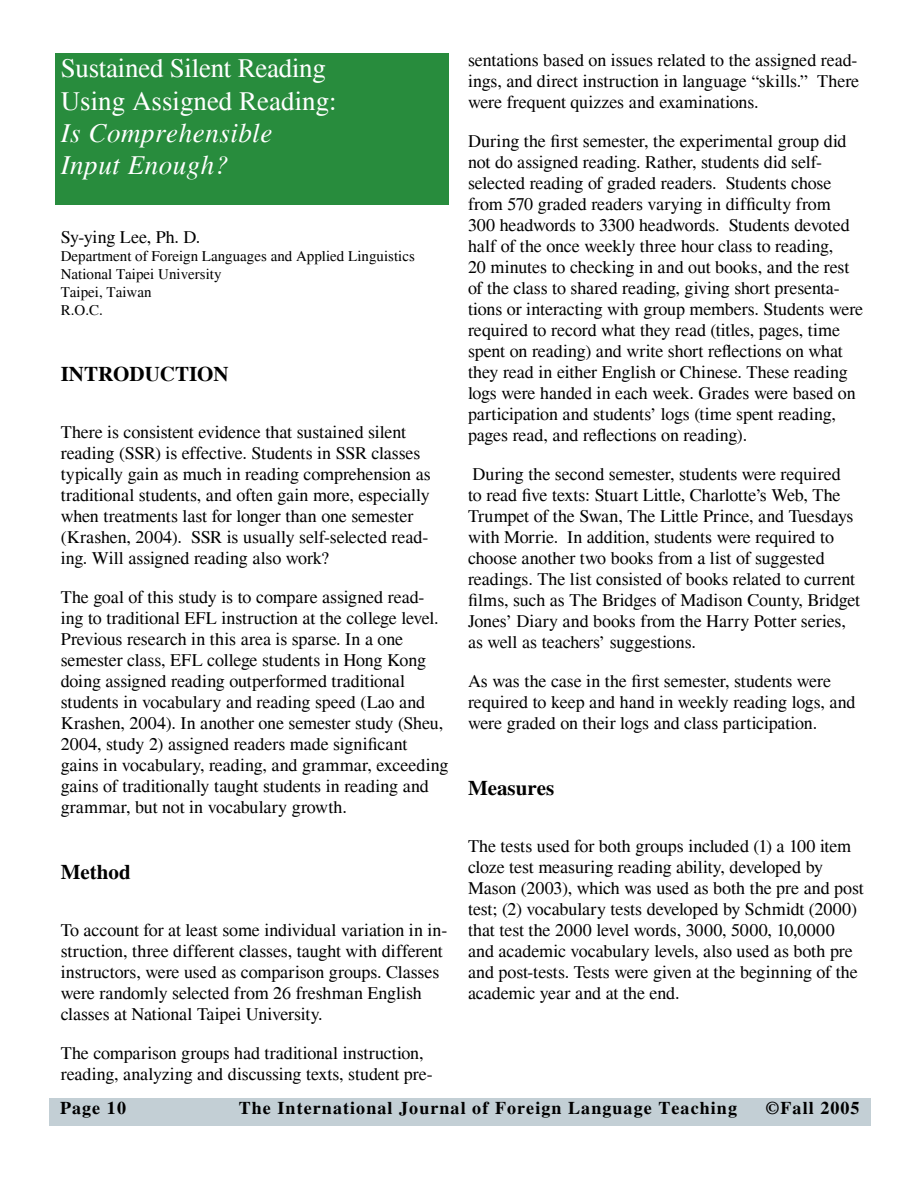
<style>
.page{position:relative;width:918px;height:1188px;background:#fff}
.page>*{position:absolute;margin:0;border:0;box-sizing:border-box;transform-origin:0 0}
.t1{font:27px/32.4px "Times";letter-spacing:-.01em;color:#fff}
.t2{font:italic 27px/32.4px "Times";letter-spacing:.02em;color:#fff}
.t3{font:700 21px "Times";color:#000}
.t4{font:18px/21px "Times";letter-spacing:-.005em;color:#000}
.t5{font:700 18px "Times";letter-spacing:.06em;color:#000}
.t6{font:15px/18px "Times";color:#000}
</style>
<div class="page">
<div style="left:56px;top:53px;width:393px;height:152px;background:#288c3d"></div>
<div style="left:49px;top:1098px;width:821px;height:27px;background:#c3cfd5"></div>
<h1 class="t1" style="left:61px;top:52px;width:277px">Sustained Silent Reading<br>Using Assigned Reading:</h1>
<h1 class="t2" style="left:61px;top:117px;width:213px">Is Comprehensible<br>Input Enough?</h1>
<p class="t4" style="left:61px;top:227px;width:141px">Sy-ying Lee, Ph. D.</p>
<p class="t6" style="left:61px;top:248px;width:356px">Department of Foreign Languages and Applied Linguistics<br>National Taipei University<br>Taipei, Taiwan<br>R.O.C.</p>
<p class="t3" style="left:61px;top:362px;width:169px">INTRODUCTION</p>
<p class="t4" style="left:61px;top:422px;width:372px">There is consistent evidence that sustained silent reading (SSR) is effective. Students in SSR classes typically gain as much in reading comprehension as traditional students, and often gain more, especially when treatments last for longer than one semester (Krashen, 2004). SSR is usually self-selected read&shy;ing. Will assigned reading also work?</p>
<p class="t4" style="left:61px;top:587px;width:389px">The goal of this study is to compare assigned read&shy;ing to traditional EFL instruction at the college level.<br>Previous research in this area is sparse. In a one semester class, EFL college students in Hong Kong doing assigned reading outperformed traditional students in vocabulary and reading speed (Lao and Krashen, 2004). In another one semester study (Sheu, 2004, study 2) assigned readers made significant gains in vocabulary, reading, and grammar, exceeding gains of traditionally taught students in reading and grammar, but not in vocabulary growth.</p>
<p class="t3" style="left:61px;top:859px;width:71px">Method</p>
<p class="t4" style="left:61px;top:919px;width:388px">To account for at least some individual variation in in&shy;struction, three different classes, taught with different instructors, were used as comparison groups. Classes were randomly selected from 26 freshman English classes at National Taipei University.</p>
<p class="t4" style="left:61px;top:1042px;width:374px">The comparison groups had traditional instruction, reading, analyzing and discussing texts, student pre-</p>
<p class="t4" style="left:468px;top:50px;width:393px;text-align:justify">sentations based on issues related to the assigned read&shy;ings, and direct instruction in language “skills.” There were frequent quizzes and examinations.</p>
<p class="t4" style="left:468px;top:131px;width:397px">During the first semester, the experimental group did not do assigned reading. Rather, students did self&shy;selected reading of graded readers. Students chose from 570 graded readers varying in difficulty from<br>300 headwords to 3300 headwords. Students devoted half of the once weekly three hour class to reading,<br>20 minutes to checking in and out books, and the rest of the class to shared reading, giving short presenta&shy;tions or interacting with group members. Students were required to record what they read (titles, pages, time spent on reading) and write short reflections on what they read in either English or Chinese. These reading logs were handed in each week. Grades were based on participation and students’ logs (time spent reading, pages read, and reflections on reading).</p>
<p class="t4" style="left:468px;top:464px;width:394px">During the second semester, students were required<br>to read five texts: Stuart Little, Charlotte’s Web, The Trumpet of the Swan, The Little Prince, and Tuesdays with Morrie. In addition, students were required to choose another two books from a list of suggested readings. The list consisted of books related to current films, such as The Bridges of Madison County, Bridget Jones’ Diary and books from the Harry Potter series, as well as teachers’ suggestions.</p>
<p class="t4" style="left:468px;top:671px;width:389px">As was the case in the first semester, students were required to keep and hand in weekly reading logs, and were graded on their logs and class participation.</p>
<p class="t3" style="left:468px;top:776px;width:88px">Measures</p>
<p class="t4" style="left:468px;top:836px;width:397px">The tests used for both groups included (1) a 100 item cloze test measuring reading ability, developed by Mason (2003), which was used as both the pre and post test; (2) vocabulary tests developed by Schmidt (2000) that test the 2000 level words, 3000, 5000, 10,0000 and academic vocabulary levels, also used as both pre and post-tests. Tests were given at the beginning of the academic year and at the end.</p>
<p class="t5" style="left:60px;top:1098px;width:67px">Page 10</p>
<p class="t5" style="left:239px;top:1098px;width:500px">The International Journal of Foreign Language Teaching</p>
<p class="t5" style="left:766px;top:1098px;width:95px">©Fall 2005</p>
</div>
